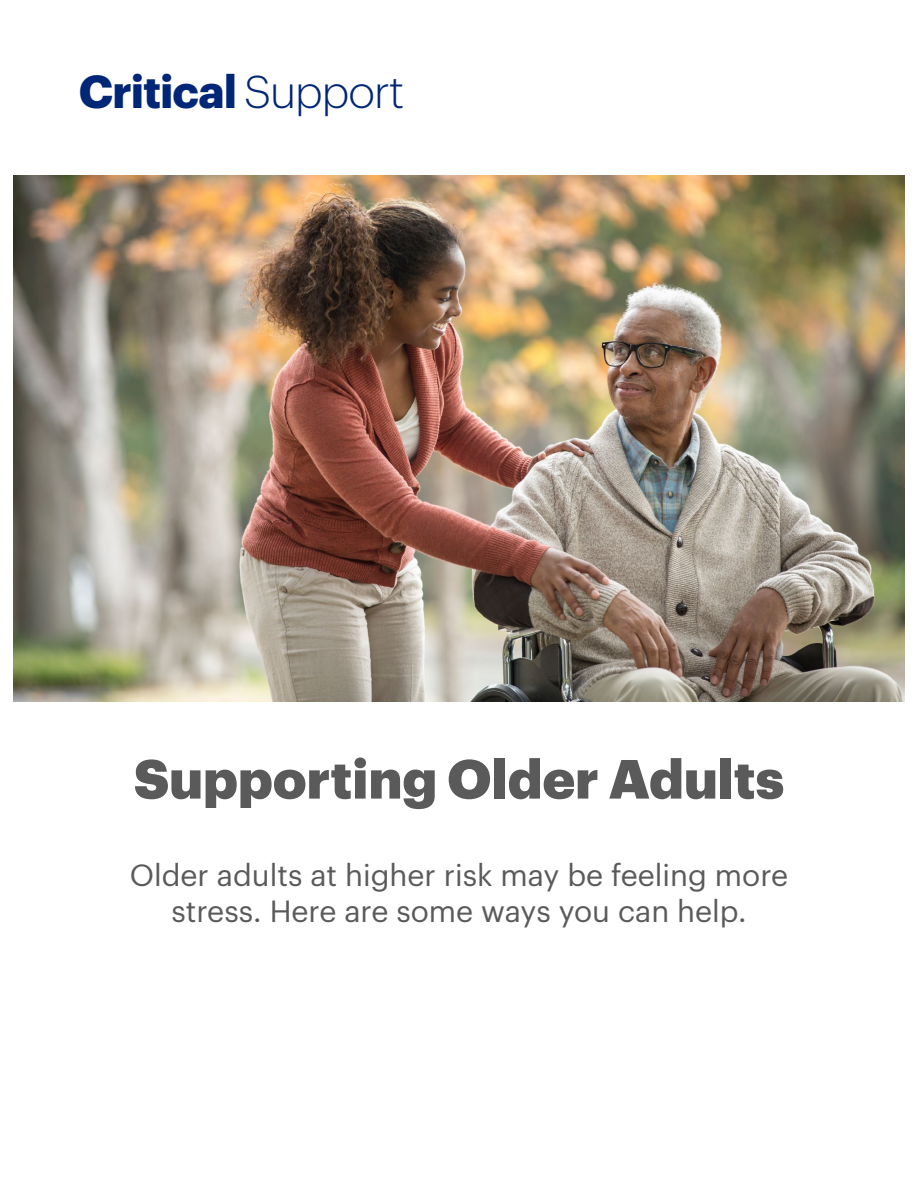
<style>
.page{position:relative;width:918px;height:1188px;background:#fff}
.page>*{position:absolute;margin:0;border:0;box-sizing:border-box;transform-origin:0 0}
.t1{font:900 54px "Graphik UHG";color:#5a5a5a}
.t2{font:700 45.3px "Graphik";letter-spacing:-.02em;color:#002677}
.t3{font:30px/36px "Graphik UHG";color:#5a5a5a;text-align:center}
.s1{font-weight:300;font-size:45px}
</style>
<div class="page">
<img style="left:14px;top:176px;width:890px;height:526px">
<h2 class="t2" style="left:79px;top:56px;width:327px">Critical <span class="s1">Support</span></h2>
<h1 class="t1" style="left:134px;top:737px;width:652px">Supporting Older Adults</h1>
<p class="t3" style="left:130px;top:855px;width:660px">Older adults at higher risk may be feeling more stress. Here are some ways you can help.</p>
</div>
